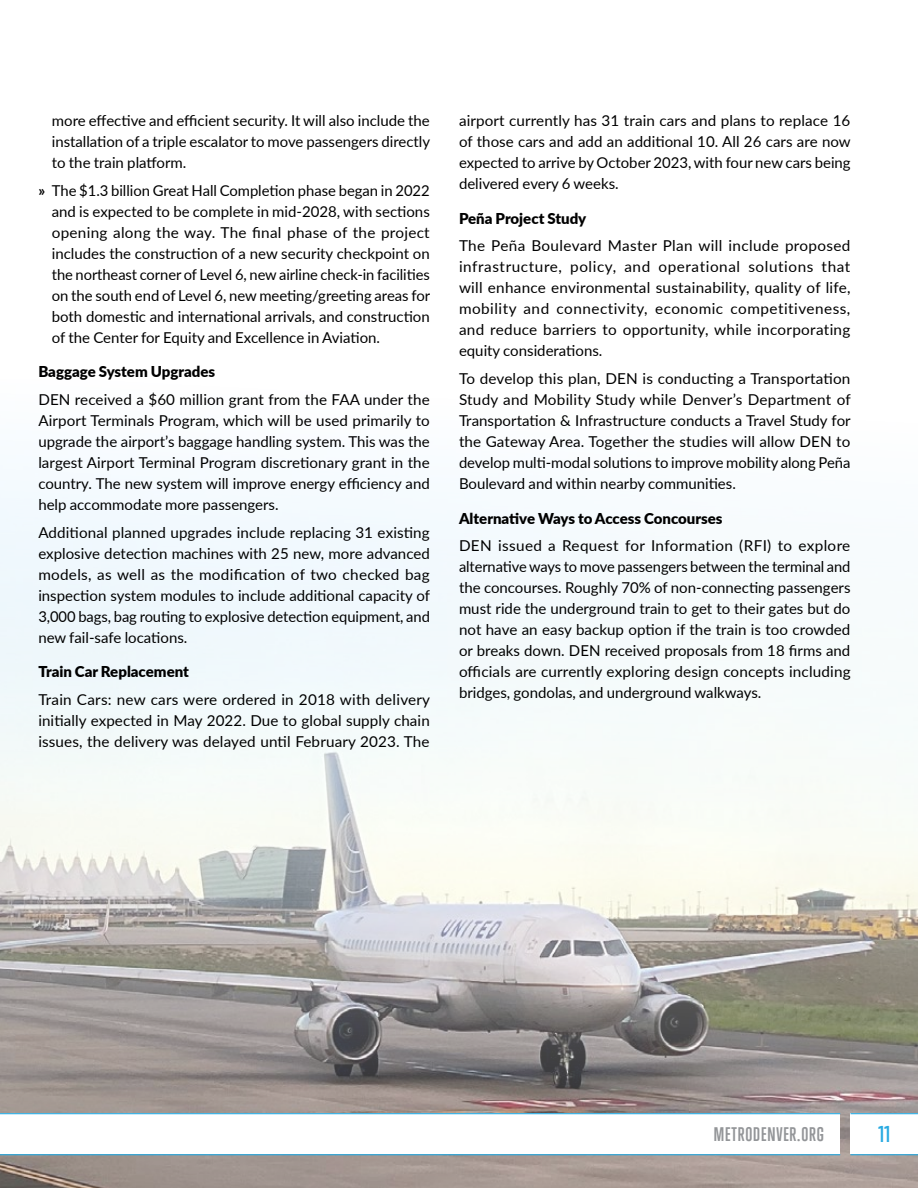
<style>
.page{position:relative;width:918px;height:1188px;background:#fff}
.page>*{position:absolute;margin:0;border:0;box-sizing:border-box;transform-origin:0 0}
.t1{font:700 21px "Trump Gothic West";color:#28aae1}
.t2{font:700 18px "Trump Gothic West";letter-spacing:.05em;color:#939598}
.t3{font:15px/21px "Lato";color:#000;text-align:justify}
.t4{font:900 15px "Lato";color:#000}
.s1{font-weight:700}
</style>
<div class="page">
<img style="left:0;top:479px;width:918px;height:709px">
<div style="left:0;top:1114px;width:840px;height:40px;background:#fff"></div>
<div style="left:850px;top:1114px;width:68px;height:40px;background:#fff"></div>
<hr style="left:0;top:1113px;width:840px;height:1px;background:#28aae1">
<hr style="left:850px;top:1113px;width:68px;height:1px;background:#28aae1">
<hr style="left:0;top:1154px;width:840px;height:1px;background:#28aae1">
<hr style="left:850px;top:1154px;width:68px;height:1px;background:#28aae1">
<p class="t3" style="left:52px;top:109px;width:380px">more effective and efficient security. It will also include the installation of a triple escalator to move passengers directly to the train platform.</p>
<p class="t3" style="left:52px;top:179px;width:380px;text-indent:-14px"><span class="s1">»</span> The $1.3 billion Great Hall Completion phase began in 2022 and is expected to be complete in mid-2028, with sections opening along the way. The final phase of the project includes the construction of a new security checkpoint on the northeast corner of Level 6, new airline check-in facilities on the south end of Level 6, new meeting/greeting areas for both domestic and international arrivals, and construction of the Center for Equity and Excellence in Aviation.</p>
<p class="t4" style="left:38px;top:361px;width:178px">Baggage System Upgrades</p>
<p class="t3" style="left:38px;top:388px;width:393px">DEN received a $60 million grant from the FAA under the Airport Terminals Program, which will be used primarily to upgrade the airport’s baggage handling system. This was the largest Airport Terminal Program discretionary grant in the country. The new system will improve energy efficiency and help accommodate more passengers.</p>
<p class="t3" style="left:38px;top:521px;width:393px">Additional planned upgrades include replacing 31 existing explosive detection machines with 25 new, more advanced models, as well as the modification of two checked bag inspection system modules to include additional capacity of 3,000 bags, bag routing to explosive detection equipment, and new fail-safe locations.</p>
<p class="t4" style="left:38px;top:661px;width:152px">Train Car Replacement</p>
<p class="t3" style="left:38px;top:688px;width:393px">Train Cars: new cars were ordered in 2018 with delivery initially expected in May 2022. Due to global supply chain issues, the delivery was delayed until February 2023. The</p>
<p class="t3" style="left:459px;top:109px;width:393px">airport currently has 31 train cars and plans to replace 16 of those cars and add an additional 10. All 26 cars are now expected to arrive by October 2023, with four new cars being delivered every 6 weeks.</p>
<p class="t4" style="left:459px;top:207px;width:129px">Peña Project Study</p>
<p class="t3" style="left:459px;top:235px;width:393px">The Peña Boulevard Master Plan will include proposed infrastructure, policy, and operational solutions that will enhance environmental sustainability, quality of life, mobility and connectivity, economic competitiveness, and reduce barriers to opportunity, while incorporating equity considerations.</p>
<p class="t3" style="left:459px;top:367px;width:393px">To develop this plan, DEN is conducting a Transportation Study and Mobility Study while Denver’s Department of Transportation &amp; Infrastructure conducts a Travel Study for the Gateway Area. Together the studies will allow DEN to develop multi-modal solutions to improve mobility along Peña Boulevard and within nearby communities.</p>
<p class="t4" style="left:459px;top:507px;width:265px">Alternative Ways to Access Concourses</p>
<p class="t3" style="left:459px;top:535px;width:393px">DEN issued a Request for Information (RFI) to explore alternative ways to move passengers between the terminal and the concourses. Roughly 70% of non-connecting passengers must ride the underground train to get to their gates but do not have an easy backup option if the train is too crowded or breaks down. DEN received proposals from 18 firms and officials are currently exploring design concepts including bridges, gondolas, and underground walkways.</p>
<p class="t2" style="left:714px;top:1123px;width:111px">METRODENVER.ORG</p>
<h1 class="t1" style="left:879px;top:1121px;width:13px">11</h1>
</div>
